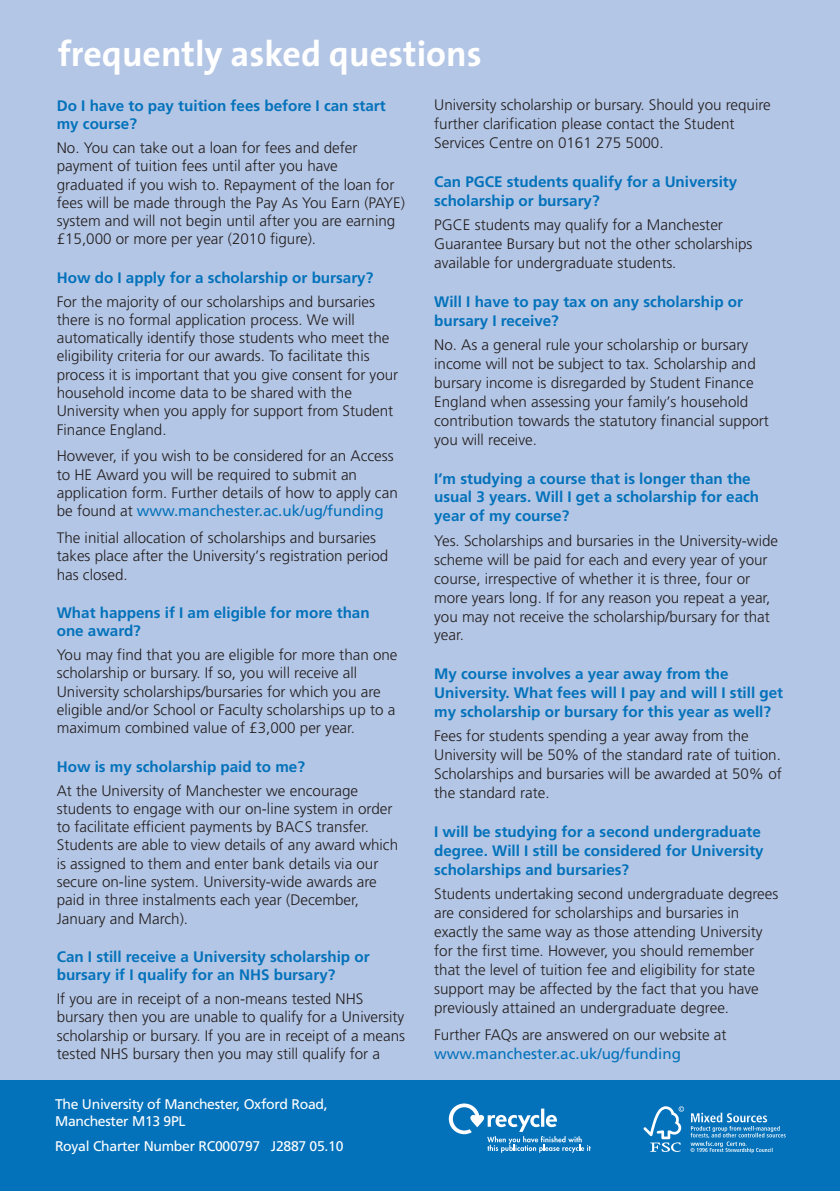
<style>
.page{position:relative;width:840px;height:1191px;background:#fff}
.page>*{position:absolute;margin:0;border:0;box-sizing:border-box;transform-origin:0 0}
.t1{font:700 36px "The Sans";color:#fff}
.t2{font:300 15.2px/18.2px "Frutiger";color:#231f20}
.t3{font:700 15.2px/18.8px "Frutiger";color:#0372bb}
.t4{font:15.2px "Frutiger";color:#0372bb}
.t5{font:14px/17px "Frutiger";letter-spacing:-.02em;color:#fff}
.s1{font-weight:400;color:#0372bb}
</style>
<div class="page">
<div style="left:0;top:0;width:839px;height:1191px;background:#b4c6e5"></div>
<div style="left:0;top:1080px;width:839px;height:111px;background:#0372bb"></div>
<svg style="left:448px;top:1103px;width:142px;height:49px"></svg>
<svg style="left:643px;top:1106px;width:40px;height:45px"></svg>
<svg style="left:690px;top:1112px;width:96px;height:41px"></svg>
<h1 class="t1" style="left:58px;top:40px;width:425px">frequently asked questions</h1>
<p class="t3" style="left:57px;top:97px;width:330px;line-height:18.2px">Do I have to pay tuition fees before I can start my course?</p>
<p class="t2" style="left:57px;top:140px;width:349px">No. You can take out a loan for fees and defer payment of tuition fees until after you have graduated if you wish to. Repayment of the loan for fees will be made through the Pay As You Earn (PAYE) system and will not begin until after you are earning £15,000 or more per year (2010 figure).</p>
<p class="t3" style="left:57px;top:269px;width:318px">How do I apply for a scholarship or bursary?</p>
<p class="t2" style="left:57px;top:293px;width:343px">For the majority of our scholarships and bursaries there is no formal application process. We will automatically identify those students who meet the eligibility criteria for our awards. To facilitate this process it is important that you give consent for your household income data to be shared with the University when you apply for support from Student Finance England.</p>
<p class="t2" style="left:57px;top:448px;width:342px">However, if you wish to be considered for an Access to HE Award you will be required to submit an application form. Further details of how to apply can be found at <span class="s1">www.manchester.ac.uk/ug/funding</span></p>
<p class="t2" style="left:57px;top:530px;width:333px">The initial allocation of scholarships and bursaries takes place after the University’s registration period has closed.</p>
<p class="t3" style="left:57px;top:604px;width:314px;line-height:18.2px">What happens if I am eligible for more than one award?</p>
<p class="t2" style="left:57px;top:647px;width:342px">You may find that you are eligible for more than one scholarship or bursary. If so, you will receive all University scholarships/bursaries for which you are eligible and/or School or Faculty scholarships up to a maximum combined value of £3,000 per year.</p>
<p class="t3" style="left:57px;top:758px;width:249px">How is my scholarship paid to me?</p>
<p class="t2" style="left:57px;top:782px;width:343px">At the University of Manchester we encourage students to engage with our on-line system in order to facilitate efficient payments by BACS transfer.<br>Students are able to view details of any award which is assigned to them and enter bank details via our secure on-line system. University-wide awards are paid in three instalments each year (December, January and March).</p>
<p class="t3" style="left:57px;top:948px;width:314px;line-height:18.2px">Can I still receive a University scholarship or bursary if I qualify for an NHS bursary?</p>
<p class="t2" style="left:57px;top:990px;width:350px">If you are in receipt of a non-means tested NHS bursary then you are unable to qualify for a University scholarship or bursary. If you are in receipt of a means tested NHS bursary then you may still qualify for a</p>
<p class="t2" style="left:434px;top:97px;width:338px;line-height:18.8px">University scholarship or bursary. Should you require further clarification please contact the Student<br>Services Centre on 0161 275 5000.</p>
<p class="t3" style="left:434px;top:173px;width:304px">Can PGCE students qualify for a University scholarship or bursary?</p>
<p class="t2" style="left:434px;top:217px;width:319px;line-height:18.8px">PGCE students may qualify for a Manchester<br>Guarantee Bursary but not the other scholarships available for undergraduate students.</p>
<p class="t3" style="left:434px;top:293px;width:310px">Will I have to pay tax on any scholarship or bursary I receive?</p>
<p class="t2" style="left:434px;top:337px;width:336px;line-height:18.8px">No. As a general rule your scholarship or bursary income will not be subject to tax. Scholarship and bursary income is disregarded by Student Finance England when assessing your family’s household contribution towards the statutory financial support you will receive.</p>
<p class="t3" style="left:434px;top:470px;width:326px">I’m studying a course that is longer than the usual 3 years. Will I get a scholarship for each year of my course?</p>
<p class="t2" style="left:434px;top:532px;width:345px;line-height:18.8px">Yes. Scholarships and bursaries in the University-wide scheme will be paid for each and every year of your course, irrespective of whether it is three, four or more years long. If for any reason you repeat a year, you may not receive the scholarship/bursary for that year.</p>
<p class="t3" style="left:434px;top:665px;width:350px">My course involves a year away from the<br>University. What fees will I pay and will I still get my scholarship or bursary for this year as well?</p>
<p class="t2" style="left:434px;top:728px;width:349px;line-height:18.8px">Fees for students spending a year away from the University will be 50% of the standard rate of tuition.<br>Scholarships and bursaries will be awarded at 50% of the standard rate.</p>
<p class="t3" style="left:434px;top:823px;width:331px">I will be studying for a second undergraduate degree. Will I still be considered for University scholarships and bursaries?</p>
<p class="t2" style="left:434px;top:885px;width:345px;line-height:18.8px">Students undertaking second undergraduate degrees are considered for scholarships and bursaries in exactly the same way as those attending University for the first time. However, you should remember that the level of tuition fee and eligibility for state support may be affected by the fact that you have previously attained an undergraduate degree.</p>
<p class="t2" style="left:434px;top:1026px;width:294px">Further FAQs are answered on our website at</p>
<p class="t4" style="left:434px;top:1047px;width:248px">www.manchester.ac.uk/ug/funding</p>
<p class="t5" style="left:55px;top:1096px;width:274px">The University of Manchester, Oxford Road,<br>Manchester M13 9PL</p>
<p class="t5" style="left:55px;top:1139px;width:290px">Royal Charter Number RC000797 J2887 05.10</p>
</div>
